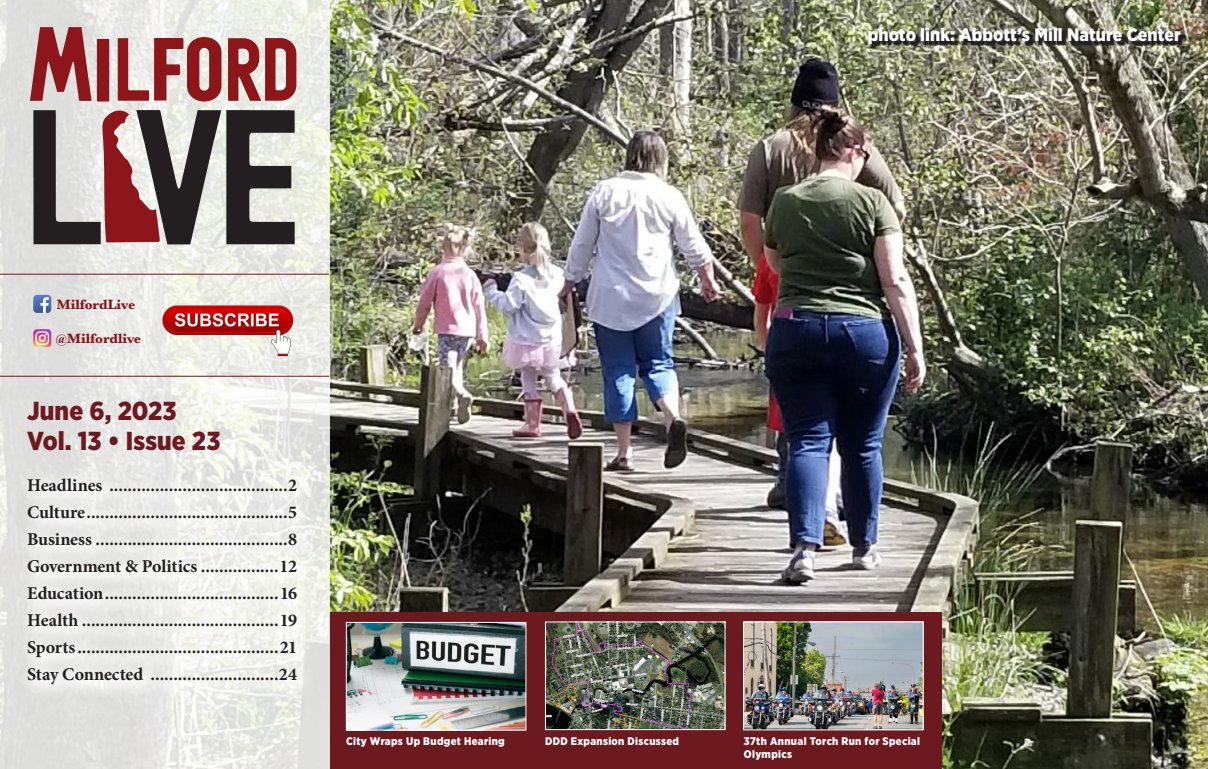
<style>
.page{position:relative;width:1208px;height:769px;background:#fff}
.page>*{position:absolute;margin:0;border:0;box-sizing:border-box;transform-origin:0 0}
.t1{font:900 26px "Gotham Narrow";color:#6d1920}
.t2{font:700 18px "Minion Pro";letter-spacing:-.01em;color:#231f20}
.t3{font:900 18px "Gotham Narrow";letter-spacing:.005em;color:#fff}
.t4{font:700 14px "Baskerville";color:#84161c}
.t5{font:900 11px/13.2px "Gotham Narrow";letter-spacing:.03em;color:#fff}
.s1{font-size:12.4px}
</style>
<div class="page">
<img style="left:329px;top:0;width:878px;height:768px">
<div style="left:329px;top:612px;width:612px;height:156px;background:#6d1920"></div>
<svg style="left:0;top:0;width:329px;height:768px;background:#e6e6e2"></svg>
<svg style="left:33px;top:107px;width:262px;height:137px;background:#877977"></svg>
<svg style="left:228px;top:38px;width:68px;height:63px;background:#ab5c5c"></svg>
<svg style="left:118px;top:37px;width:103px;height:64px;background:#b87977"></svg>
<svg style="left:30px;top:27px;width:79px;height:74px;background:#ad6667"></svg>
<svg style="left:33px;top:329px;width:18px;height:18px"></svg>
<svg style="left:33px;top:295px;width:18px;height:18px"></svg>
<hr style="left:0;top:273px;width:329px;height:1px;background:#6d1920">
<hr style="left:0;top:375px;width:329px;height:1px;background:#6d1920">
<svg style="left:17px;top:466px;width:299px;height:237px;fill:#edeeeb"></svg>
<svg style="left:869px;top:30px;width:316px;height:19px;background:#555448"></svg>
<img style="left:157px;top:302px;width:141px;height:53px">
<img style="left:745px;top:623px;width:176px;height:104px">
<div style="left:743px;top:621px;width:180px;height:108px;border:1px solid #fff"></div>
<img style="left:547px;top:623px;width:176px;height:104px">
<div style="left:545px;top:621px;width:180px;height:108px;border:1px solid #fff"></div>
<img style="left:348px;top:623px;width:176px;height:104px">
<div style="left:346px;top:621px;width:180px;height:108px;border:1px solid #fff"></div>
<p class="t3" style="left:867px;top:23px;width:315px">photo link: Abbott’s Mill Nature Center</p>
<p class="t4" style="left:57px;top:294px;width:80px">MilfordLive</p>
<p class="t4" style="left:56px;top:328px;width:87px"><span class="s1">@</span>Milfordlive</p>
<p class="t1" style="left:27px;top:393px;width:151px">June 6, 2023</p>
<p class="t1" style="left:27px;top:423px;width:195px">Vol. 13 • Issue 23</p>
<p class="t2" style="left:27px;top:471px;width:271px">Headlines .......................................2</p>
<p class="t2" style="left:27px;top:498px;width:271px">Culture............................................5</p>
<p class="t2" style="left:27px;top:525px;width:271px">Business ..........................................8</p>
<p class="t2" style="left:27px;top:552px;width:271px">Government &amp; Politics .................12</p>
<p class="t2" style="left:27px;top:579px;width:272px">Education......................................16</p>
<p class="t2" style="left:27px;top:606px;width:271px">Health ...........................................19</p>
<p class="t2" style="left:27px;top:633px;width:272px">Sports............................................21</p>
<p class="t2" style="left:27px;top:660px;width:271px">Stay Connected ............................24</p>
<p class="t5" style="left:346px;top:734px;width:160px">City Wraps Up Budget Hearing</p>
<p class="t5" style="left:545px;top:733px;width:135px">DDD Expansion Discussed</p>
<p class="t5" style="left:743px;top:733px;width:178px">37th Annual Torch Run for Special<br>Olympics</p>
</div>
